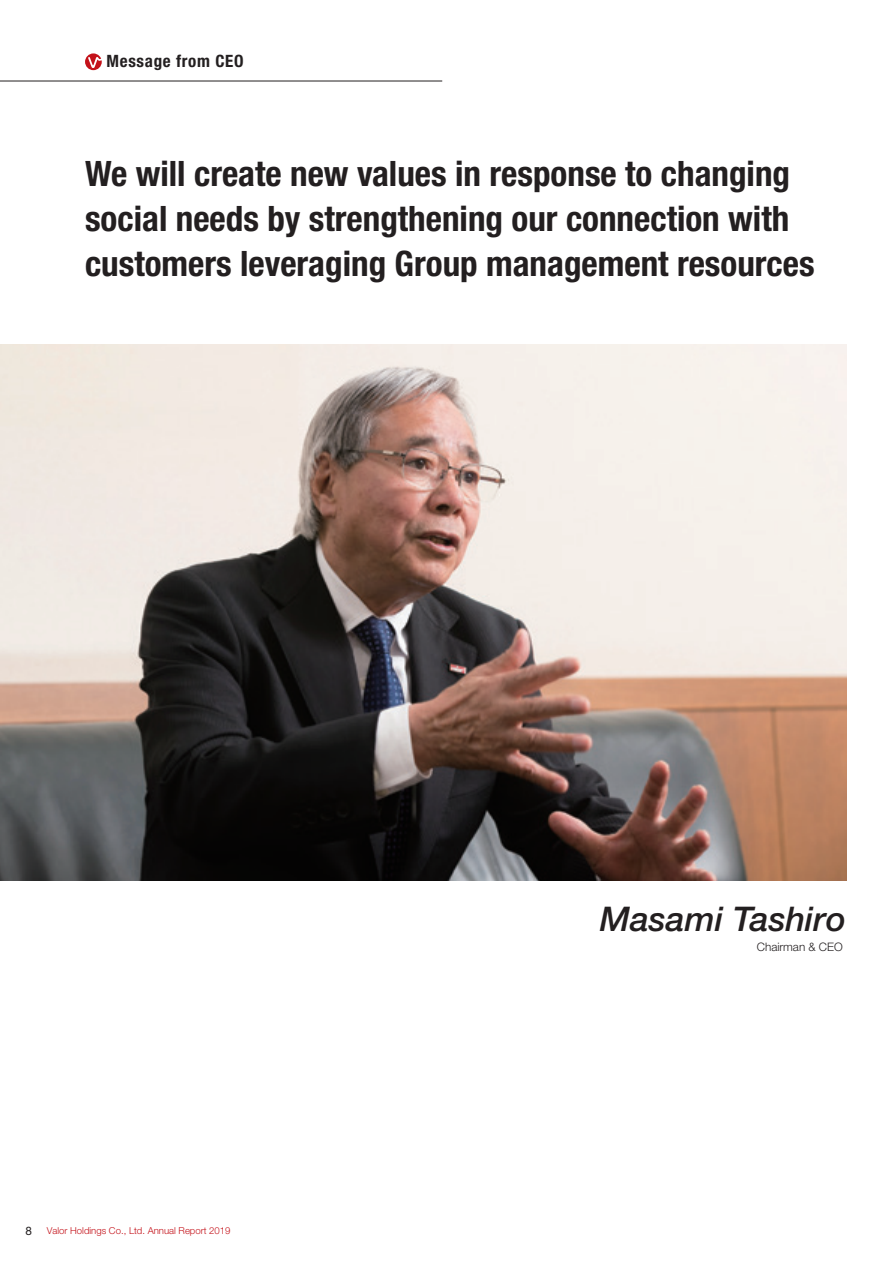
<style>
.page{position:relative;width:893px;height:1263px;background:#fff}
.page>*{position:absolute;margin:0;border:0;box-sizing:border-box;transform-origin:0 0}
.t1{font:700 condensed 35.1px/44.7px "Helvetica Neue LT Std";color:#231f20}
.t2{font:italic 500 34.05px "Helvetica Neue LT Std";color:#231f20}
.t3{font:700 condensed 16.95px "Helvetica Neue LT Std";letter-spacing:.04em;color:#231f20}
.t4{font:300 11.7px "Helvetica Neue LT Std";color:#231f20}
.t5{font:11.7px "Helvetica Neue LT Std";color:#231f20}
.t6{font:300 9.6px "Helvetica Neue LT Std";color:#c4121a}
</style>
<div class="page">
<img style="left:0;top:344px;width:846px;height:536px">
<hr style="left:0;top:81px;width:442px;height:1px;background:#231f20">
<svg style="left:85px;top:53px;width:17px;height:17px"></svg>
<svg style="left:88px;top:57px;width:14px;height:11px"></svg>
<p class="t3" style="left:107px;top:51px;width:139px">Message from CEO</p>
<p class="t1" style="left:85px;top:151px;width:731px">We will create new values in response to changing social needs by strengthening our connection with customers leveraging Group management resources</p>
<p class="t5" style="left:26px;top:1224px;width:8px">8</p>
<p class="t6" style="left:47px;top:1225px;width:185px">Valor Holdings Co., Ltd. Annual Report 2019</p>
<p class="t2" style="left:600px;top:899px;width:248px">Masami Tashiro</p>
<p class="t4" style="left:757px;top:940px;width:87px">Chairman &amp; CEO</p>
</div>
